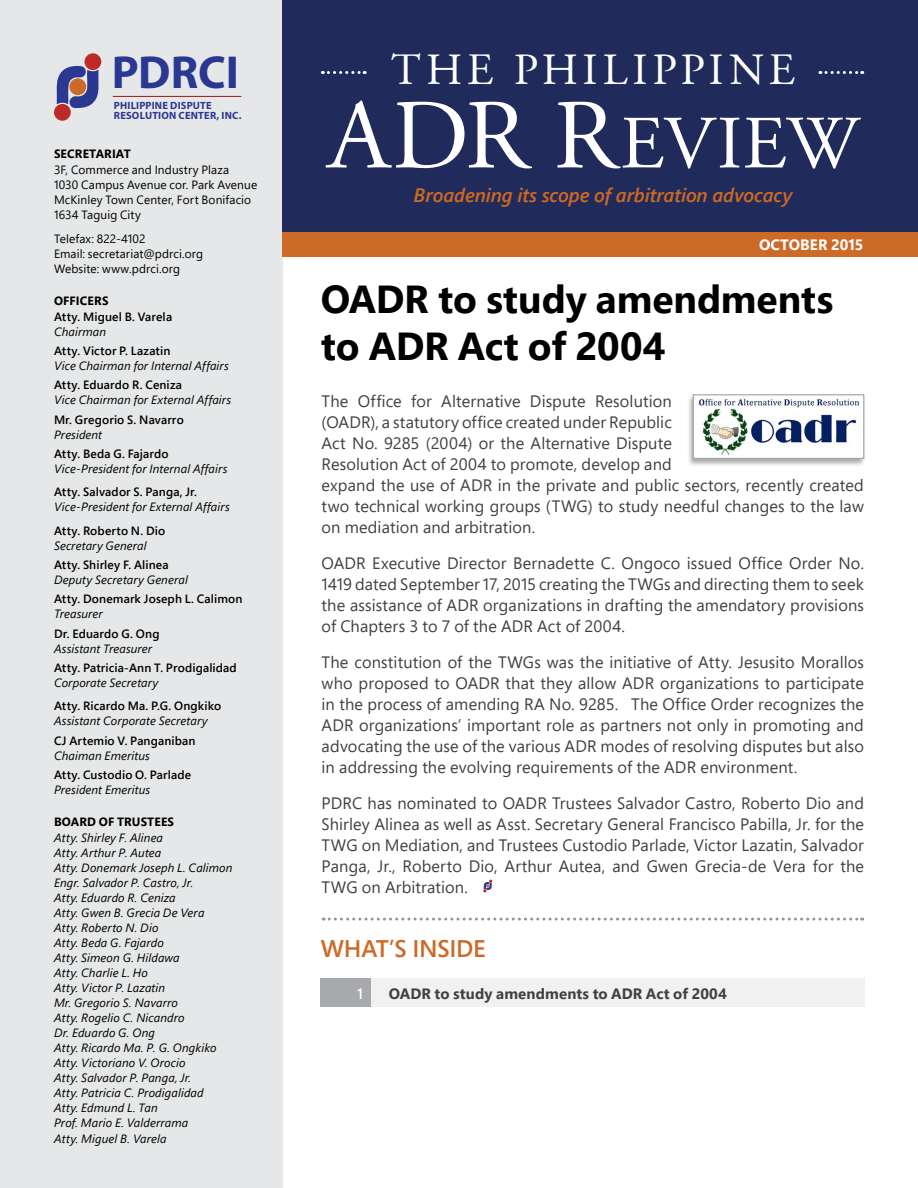
<style>
.page{position:relative;width:918px;height:1188px;background:#fff}
.page>*{position:absolute;margin:0;border:0;box-sizing:border-box;transform-origin:0 0}
.t1{font:99px "Adobe Garamond Regular SC";color:#fff}
.t2{font:75px "Adobe Garamond Regular SC";color:#fff}
.t3{font:700 46.5px "Myriad Pro";color:#2a3891}
.t4{font:45px "Adobe Garamond Regular SC";letter-spacing:.105em;color:#fff}
.t5{font:700 39px/46.8px "Segoe Pro";letter-spacing:-.005em;color:#000}
.t6{font:600 24px "Segoe Pro";letter-spacing:-.01em;color:#ce6a28}
.t7{font:italic 600 19.5px "Segoe Pro";letter-spacing:-.005em;color:#ce6921}
.t8{font:16.5px/21px "Segoe Pro";letter-spacing:.01em;color:#414042;text-align:justify}
.t9{font:700 15px "Segoe Pro";letter-spacing:.01em;color:#414042}
.t10{font:700 15px "Segoe Pro";letter-spacing:.005em;color:#fff}
.t11{font:600 15px "Segoe Pro";color:#fff}
.t12{font:italic 12px/15px "Segoe Pro";letter-spacing:.01em;color:#000}
.t13{font:600 12px "Segoe Pro";letter-spacing:.015em;color:#000}
.t14{font:12px/15px "Segoe Pro";letter-spacing:.01em;color:#000}
.t15{font:700 12px "Segoe Pro";letter-spacing:.01em;color:#000}
.t16{font:700 10.5px/10.5px "Myriad Hebrew";letter-spacing:.015em;color:#2a3891}
</style>
<div class="page">
<div style="left:0;top:0;width:283px;height:1188px;background:#e6e7e8"></div>
<div style="left:283px;top:0;width:635px;height:256px;background:#202b5b"></div>
<svg style="left:322px;top:71px;width:43px;height:3px"></svg>
<svg style="left:820px;top:71px;width:43px;height:3px"></svg>
<svg style="left:323px;top:918px;width:540px;height:3px"></svg>
<div style="left:283px;top:232px;width:635px;height:24px;background:#ce6a28"></div>
<hr style="left:113px;top:96px;width:128px;height:1px;background:#961b1e">
<div style="left:54px;top:104px;width:17px;height:17px;background:#be2a26;border-radius:50%"></div>
<div style="left:85px;top:53px;width:16px;height:17px;background:#be2a26;border-radius:50%"></div>
<svg style="left:56px;top:66px;width:44px;height:42px"></svg>
<div style="left:321px;top:979px;width:51px;height:28px;background:#a7a9ac"></div>
<div style="left:372px;top:979px;width:493px;height:28px;background:#f1f1f2"></div>
<svg style="left:483px;top:880px;width:9px;height:12px"></svg>
<div style="left:687px;top:394px;width:179px;height:73px;background:#000;opacity:.35"></div>
<img style="left:696px;top:397px;width:166px;height:59px">
<h3 class="t3" style="left:112px;top:42px;width:129px">PDRCI</h3>
<p class="t16" style="left:114px;top:101px;width:129px">PHILIPPINE DISPUTE<br>RESOLUTION CENTER, INC.</p>
<p class="t15" style="left:54px;top:145px;width:78px">SECRETARIAT</p>
<p class="t14" style="left:54px;top:162px;width:205px">3F, Commerce and Industry Plaza<br>1030 Campus Avenue cor. Park Avenue<br>McKinley Town Center, Fort Bonifacio<br>1634 Taguig City</p>
<p class="t14" style="left:54px;top:231px;width:151px">Telefax: 822-4102<br>Email: secretariat@pdrci.org<br>Website: www.pdrci.org</p>
<p class="t15" style="left:54px;top:292px;width:56px">OFFICERS</p>
<p class="t13" style="left:54px;top:308px;width:120px">Atty. Miguel B. Varela</p>
<p class="t12" style="left:54px;top:324px;width:54px">Chairman</p>
<p class="t13" style="left:54px;top:343px;width:118px">Atty. Victor P. Lazatin</p>
<p class="t12" style="left:54px;top:358px;width:176px">Vice Chairman for Internal Affairs</p>
<p class="t13" style="left:54px;top:377px;width:129px">Atty. Eduardo R. Ceniza</p>
<p class="t12" style="left:54px;top:392px;width:179px">Vice Chairman for External Affairs</p>
<p class="t13" style="left:54px;top:411px;width:131px">Mr. Gregorio S. Navarro</p>
<p class="t12" style="left:54px;top:427px;width:50px">President</p>
<p class="t13" style="left:54px;top:445px;width:116px">Atty. Beda G. Fajardo</p>
<p class="t12" style="left:54px;top:461px;width:175px">Vice-President for Internal Affairs</p>
<p class="t13" style="left:54px;top:484px;width:145px">Atty. Salvador S. Panga, Jr.</p>
<p class="t12" style="left:54px;top:499px;width:177px">Vice-President for External Affairs</p>
<p class="t13" style="left:54px;top:522px;width:113px">Atty. Roberto N. Dio</p>
<p class="t12" style="left:54px;top:538px;width:94px">Secretary General</p>
<p class="t13" style="left:54px;top:557px;width:116px">Atty. Shirley F. Alinea</p>
<p class="t12" style="left:54px;top:572px;width:135px">Deputy Secretary General</p>
<p class="t13" style="left:54px;top:591px;width:190px">Atty. Donemark Joseph L. Calimon</p>
<p class="t12" style="left:54px;top:606px;width:50px">Treasurer</p>
<p class="t13" style="left:54px;top:625px;width:107px">Dr. Eduardo G. Ong</p>
<p class="t12" style="left:54px;top:641px;width:100px">Assistant Treasurer</p>
<p class="t13" style="left:54px;top:659px;width:184px">Atty. Patricia-Ann T. Prodigalidad</p>
<p class="t12" style="left:54px;top:675px;width:106px">Corporate Secretary</p>
<p class="t13" style="left:54px;top:698px;width:169px">Atty. Ricardo Ma. P.G. Ongkiko</p>
<p class="t12" style="left:54px;top:713px;width:155px">Assistant Corporate Secretary</p>
<p class="t13" style="left:54px;top:732px;width:143px">CJ Artemio V. Panganiban</p>
<p class="t12" style="left:54px;top:748px;width:97px">Chaiman Emeritus</p>
<p class="t13" style="left:54px;top:766px;width:139px">Atty. Custodio O. Parlade</p>
<p class="t12" style="left:54px;top:782px;width:98px">President Emeritus</p>
<p class="t15" style="left:54px;top:813px;width:122px">BOARD OF TRUSTEES</p>
<p class="t12" style="left:54px;top:830px;width:180px">Atty. Shirley F. Alinea<br>Atty. Arthur P. Autea<br>Atty. Donemark Joseph L. Calimon<br>Engr. Salvador P. Castro, Jr.<br>Atty. Eduardo R. Ceniza<br>Atty. Gwen B. Grecia De Vera<br>Atty. Roberto N. Dio<br>Atty. Beda G. Fajardo<br>Atty. Simeon G. Hildawa<br>Atty. Charlie L. Ho<br>Atty. Victor P. Lazatin<br>Mr. Gregorio S. Navarro<br>Atty. Rogelio C. Nicandro<br>Dr. Eduardo G. Ong<br>Atty. Ricardo Ma. P. G. Ongkiko<br>Atty. Victoriano V. Orocio<br>Atty. Salvador P. Panga, Jr.<br>Atty. Patricia C. Prodigalidad<br>Atty. Edmund L. Tan<br>Prof. Mario E. Valderrama<br>Atty. Miguel B. Varela</p>
<h3 class="t4" style="left:391px;top:46px;width:405px">THE PHILIPPINE</h3>
<h1 class="t1" style="left:328px;top:83px;width:291px">ADR R</h1>
<p class="t7" style="left:413px;top:181px;width:381px">Broadening its scope of arbitration advocacy</p>
<h2 class="t2" style="left:620px;top:104px;width:239px">EVIEW</h2>
<p class="t10" style="left:759px;top:234px;width:106px">OCTOBER 2015</p>
<h3 class="t5" style="left:321px;top:275px;width:514px">OADR to study amendments to ADR Act of 2004</h3>
<p class="t8" style="left:322px;top:390px;width:544px;text-align:left">The Office for Alternative Dispute Resolution<br>(OADR), a statutory office created under Republic<br>Act No. 9285 (2004) or the Alternative Dispute<br>Resolution Act of 2004 to promote, develop and<br>expand the use of ADR in the private and public sectors, recently created two technical working groups (TWG) to study needful changes to the law on mediation and arbitration.</p>
<p class="t8" style="left:322px;top:552px;width:544px">OADR Executive Director Bernadette C. Ongoco issued Office Order No.<br>1419 dated September 17, 2015 creating the TWGs and directing them to seek the assistance of ADR organizations in drafting the amendatory provisions of Chapters 3 to 7 of the ADR Act of 2004.</p>
<p class="t8" style="left:322px;top:651px;width:544px">The constitution of the TWGs was the initiative of Atty. Jesusito Morallos who proposed to OADR that they allow ADR organizations to participate in the process of amending RA No. 9285. The Office Order recognizes the ADR organizations’ important role as partners not only in promoting and advocating the use of the various ADR modes of resolving disputes but also in addressing the evolving requirements of the ADR environment.</p>
<p class="t8" style="left:322px;top:792px;width:544px">PDRC has nominated to OADR Trustees Salvador Castro, Roberto Dio and Shirley Alinea as well as Asst. Secretary General Francisco Pabilla, Jr. for the TWG on Mediation, and Trustees Custodio Parlade, Victor Lazatin, Salvador Panga, Jr., Roberto Dio, Arthur Autea, and Gwen Grecia-de Vera for the TWG on Arbitration.</p>
<h3 class="t6" style="left:321px;top:932px;width:166px">WHAT’S INSIDE</h3>
<p class="t11" style="left:357px;top:983px;width:8px">1</p>
<p class="t9" style="left:389px;top:983px;width:340px">OADR to study amendments to ADR Act of 2004</p>
</div>
